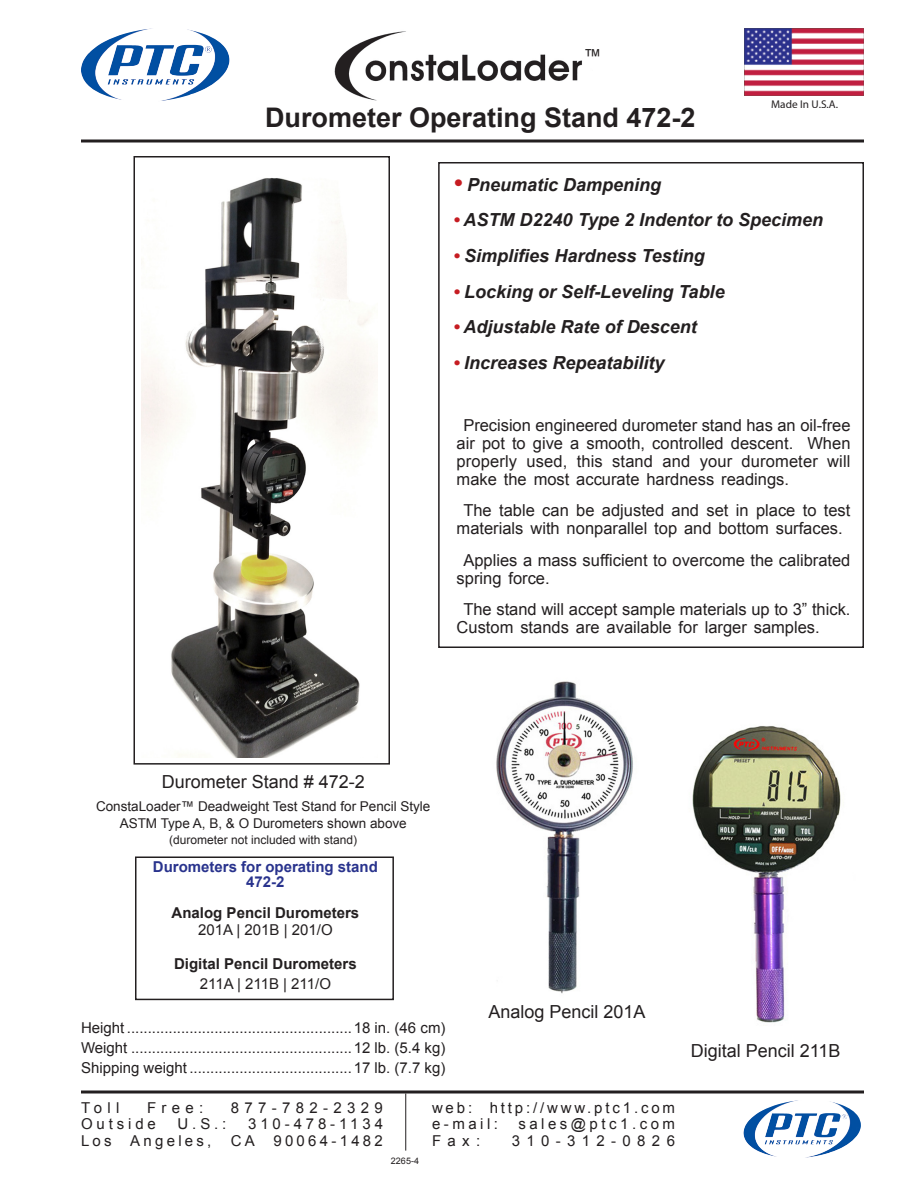
<style>
.page{position:relative;width:918px;height:1188px;background:#fff}
.page>*{position:absolute;margin:0;border:0;box-sizing:border-box;transform-origin:0 0}
.t1{font:700 27px "Arial";color:#231f20}
.bullets1{font:italic 700 18px "Arial";color:#231f20}
.tm{font:18px "Arial";color:#231f20}
.Body{font:16.5px/18px "Arial";color:#231f20}
.specs_2{font:15px "Arial";color:#231f20}
.bottom{font:15px "Arial";letter-spacing:.235em;color:#231f20}
.specs{font:700 15px "Arial";color:#231f20}
.specsheading{font:700 15px/15px "Arial";color:#29338d;text-align:center}
.specs-2{font:15px "Arial";color:#231f20}
.bottom-2{font:15px "Arial";letter-spacing:.19em;color:#231f20}
.bottom-3{font:15px "Arial";letter-spacing:.26em;color:#231f20}
.bottom-4{font:15px "Arial";letter-spacing:.355em;color:#231f20}
.bottom-5{font:15px "Arial";letter-spacing:.425em;color:#231f20}
.t2{font:13.5px/16.5px "Arial";color:#231f20;text-align:center}
.t3{font:12px "Arial";color:#231f20}
.t4{font:11.25px "Myriad";color:#231f20}
.t5{font:9px "Arial";color:#231f20}
.s1{font-size:24px;color:#c61c22}
.s2{color:#c61c22}
</style>
<div class="page">
<hr style="left:405px;top:1093px;width:1px;height:58px;background:#231f20">
<svg style="left:81px;top:1090px;width:783px;height:4px;background:#595657"></svg>
<img style="left:81px;top:28px;width:149px;height:73px">
<img style="left:744px;top:1100px;width:105px;height:57px">
<hr style="left:81px;top:140px;width:783px;height:2px;background:#231f20">
<img style="left:744px;top:28px;width:120px;height:68px">
<img style="left:334px;top:31px;width:248px;height:70px">
<div style="left:134px;top:156px;width:256px;height:609px;border:2px solid #231f20"></div>
<div style="left:438px;top:162px;width:426px;height:486px;border:2px solid #231f20"></div>
<div style="left:135px;top:856px;width:259px;height:144px;border:2px solid #231f20"></div>
<img style="left:141px;top:178px;width:234px;height:580px">
<img style="left:496px;top:681px;width:137px;height:313px">
<img style="left:692px;top:726px;width:149px;height:297px">
<p class="tm" style="left:584px;top:43px;width:19px">™</p>
<p class="t1" style="left:265px;top:99px;width:432px">Durometer Operating Stand 472-2</p>
<p class="t4" style="left:771px;top:98px;width:68px">Made In U.S.A.</p>
<p class="bullets1" style="left:453px;top:172px;width:210px"><span class="s1">•</span> Pneumatic Dampening</p>
<p class="bullets1" style="left:453px;top:208px;width:372px"><span class="s2">•</span> ASTM D2240 Type 2 Indentor to Specimen</p>
<p class="bullets1" style="left:453px;top:244px;width:253px"><span class="s2">•</span> Simplifies Hardness Testing</p>
<p class="bullets1" style="left:453px;top:279px;width:273px"><span class="s2">•</span> Locking or Self-Leveling Table</p>
<p class="bullets1" style="left:453px;top:315px;width:245px"><span class="s2">•</span> Adjustable Rate of Descent</p>
<p class="bullets1" style="left:453px;top:351px;width:213px"><span class="s2">•</span> Increases Repeatability</p>
<p class="Body" style="left:457px;top:416px;width:395px;text-align:justify;text-indent:7px">Precision engineered durometer stand has an oil-free air pot to give a smooth, controlled descent. When properly used, this stand and your durometer will make the most accurate hardness readings.</p>
<p class="Body" style="left:457px;top:501px;width:395px;text-align:center">The table can be adjusted and set in place to test materials with nonparallel top and bottom surfaces.</p>
<p class="Body" style="left:457px;top:551px;width:395px;text-indent:7px">Applies a mass sufficient to overcome the calibrated spring force.</p>
<p class="Body" style="left:457px;top:600px;width:395px;text-indent:7px">The stand will accept sample materials up to 3” thick.<br>Custom stands are available for larger samples.</p>
<p class="tm" style="left:162px;top:770px;width:205px">Durometer Stand # 472-2</p>
<p class="t2" style="left:96px;top:798px;width:336px">ConstaLoader™ Deadweight Test Stand for Pencil Style<br>ASTM Type A, B, &amp; O Durometers shown above</p>
<p class="t3" style="left:169px;top:832px;width:190px">(durometer not included with stand)</p>
<p class="specsheading" style="left:153px;top:860px;width:227px">Durometers for operating stand<br>472-2</p>
<p class="specs" style="left:172px;top:903px;width:189px">Analog Pencil Durometers</p>
<p class="specs-2" style="left:198px;top:920px;width:136px">201A | 201B | 201/O</p>
<p class="specs" style="left:174px;top:954px;width:184px">Digital Pencil Durometers</p>
<p class="specs-2" style="left:200px;top:974px;width:133px">211A | 211B | 211/O</p>
<p class="specs_2" style="left:81px;top:1018px;width:366px">Height ......................................................18 in. (46 cm)</p>
<p class="specs_2" style="left:81px;top:1038px;width:366px">Weight .....................................................12 lb. (5.4 kg)</p>
<p class="specs_2" style="left:81px;top:1058px;width:366px">Shipping weight .......................................17 lb. (7.7 kg)</p>
<p class="tm" style="left:488px;top:1000px;width:159px">Analog Pencil 201A</p>
<p class="tm" style="left:691px;top:1039px;width:151px">Digital Pencil 211B</p>
<p class="bottom" style="left:81px;top:1098px;width:40px">Toll</p>
<p class="bottom" style="left:147px;top:1098px;width:58px">Free:</p>
<p class="bottom-4" style="left:231px;top:1098px;width:153px">877-782-2329</p>
<p class="bottom-3" style="left:81px;top:1114px;width:76px">Outside</p>
<p class="bottom" style="left:178px;top:1114px;width:50px">U.S.:</p>
<p class="bottom-3" style="left:248px;top:1114px;width:136px">310-478-1134</p>
<p class="bottom" style="left:81px;top:1131px;width:132px">Los Angeles,</p>
<p class="bottom" style="left:231px;top:1131px;width:154px">CA 90064-1482</p>
<p class="t5" style="left:391px;top:1155px;width:30px">2265-4</p>
<p class="bottom-2" style="left:432px;top:1098px;width:245px">web: http://www.ptc1.com</p>
<p class="bottom" style="left:432px;top:1114px;width:68px">e-mail:</p>
<p class="bottom" style="left:518px;top:1114px;width:158px">sales@ptc1.com</p>
<p class="bottom" style="left:432px;top:1131px;width:50px">Fax:</p>
<p class="bottom-5" style="left:512px;top:1131px;width:165px">310-312-0826</p>
</div>
